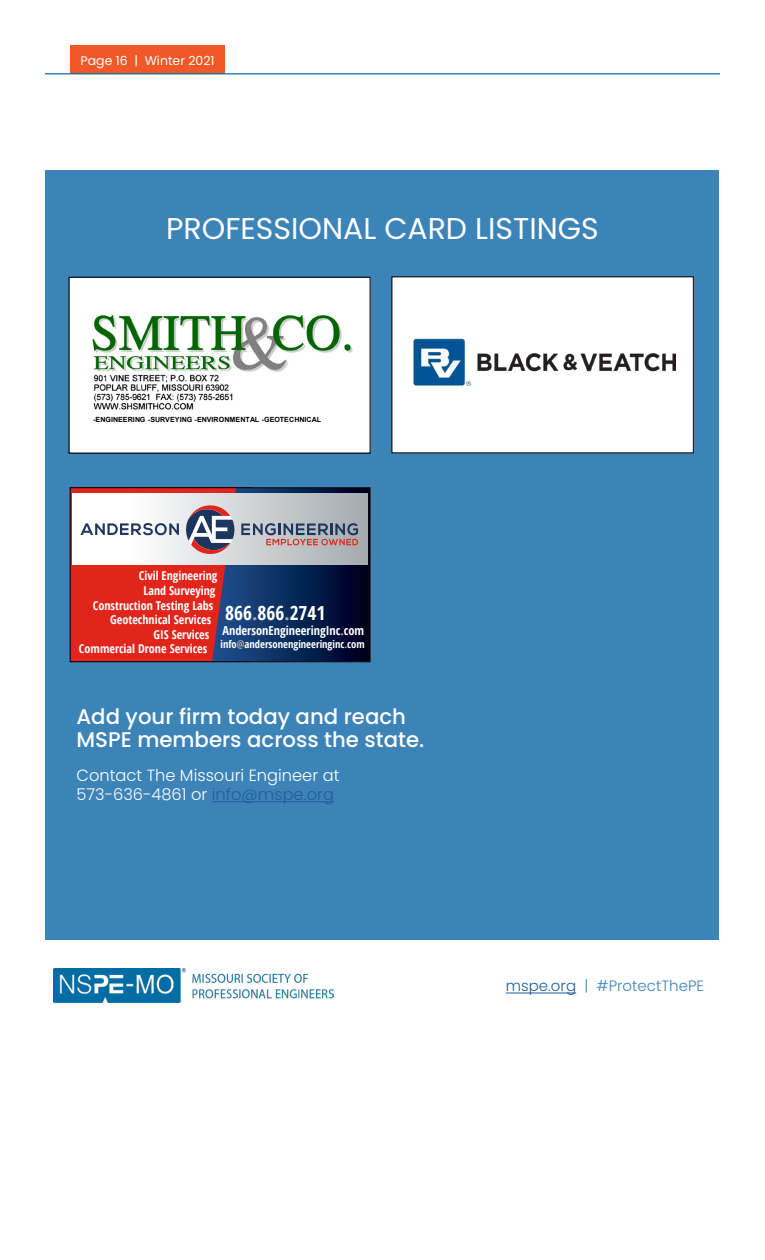
<style>
.page{position:relative;width:765px;height:1260px;background:#fff}
.page>*{position:absolute;margin:0;border:0;box-sizing:border-box;transform-origin:0 0}
.t1{font:30px "Poppins";color:#fff}
.t2{font:500 21.25px/22.5px "Poppins";color:#fff}
.t3{font:700 condensed 19.38px "Open Sans";color:#fff}
.t4{font:300 16.25px/19.5px "Poppins";color:#fff}
.t5{font:300 15px "Poppins";color:#3c83b8}
.t6{font:700 condensed 12.5px "Open Sans";color:#fff}
.t7{font:12.5px "Poppins";color:#fff}
.t8{font:700 condensed 12.12px "Open Sans";color:#fff}
.t9{font:700 condensed 10.62px "Open Sans";color:#fff}
.t10{font:700 7.12px "Arial";color:#000}
.s1{color:#a2a9ad}
.s2{color:#215e9e}
</style>
<div class="page">
<div style="left:70px;top:45px;width:155px;height:28px;background:#f15827"></div>
<hr style="left:45px;top:73px;width:675px;height:1px;background:#006fa7">
<div style="left:46px;top:171px;width:673px;height:769px;background:#3c83b8"></div>
<hr style="left:212px;top:801px;width:122px;height:1px;background:#215e9e">
<div style="left:70px;top:488px;width:182px;height:174px;background:#e1251b"></div>
<div style="left:73px;top:493px;width:295px;height:72px;background:#fff"></div>
<svg style="left:80px;top:489px;width:289px;height:171px"></svg>
<div style="left:70px;top:487px;width:301px;height:175px;border:1px solid #000"></div>
<div style="left:69px;top:277px;width:301px;height:176px;background:#fff"></div>
<img style="left:92px;top:315px;width:261px;height:95px">
<div style="left:69px;top:277px;width:302px;height:177px;border:1px solid #000"></div>
<div style="left:392px;top:277px;width:301px;height:176px;background:#fff"></div>
<img style="left:413px;top:338px;width:262px;height:48px">
<img style="left:53px;top:969px;width:281px;height:33px">
<hr style="left:506px;top:993px;width:70px;height:1px;background:#215e9e">
<p class="t7" style="left:81px;top:53px;width:135px">Page 16 | Winter 2021</p>
<h1 class="t1" style="left:166px;top:211px;width:434px">PROFESSIONAL CARD LISTINGS</h1>
<p class="t10" style="left:93px;top:414px;width:229px">-ENGINEERING -SURVEYING -ENVIRONMENTAL -GEOTECHNICAL</p>
<p class="t8" style="left:139px;top:568px;width:80px">Civil Engineering</p>
<p class="t8" style="left:143px;top:582px;width:74px">Land Surveying</p>
<p class="t8" style="left:93px;top:597px;width:122px">Construction Testing Labs</p>
<p class="t8" style="left:110px;top:611px;width:103px">Geotechnical Services</p>
<p class="t8" style="left:153px;top:626px;width:57px">GIS Services</p>
<p class="t8" style="left:79px;top:640px;width:130px">Commercial Drone Services</p>
<h3 class="t3" style="left:225px;top:600px;width:102px">866<span class="s1">.</span>866<span class="s1">.</span>2741</h3>
<p class="t6" style="left:222px;top:622px;width:143px">AndersonEngineeringInc<span class="s1">.</span>com</p>
<p class="t9" style="left:220px;top:637px;width:146px">info<span class="s1">@</span>andersonengineeringinc<span class="s1">.</span>com</p>
<h2 class="t2" style="left:77px;top:705px;width:349px">Add your firm today and reach<br>MSPE members across the state.</h2>
<h3 class="t4" style="left:77px;top:765px;width:264px">Contact The Missouri Engineer at<br>573-636-4861 or <span class="s2">info@mspe.org</span></h3>
<p class="t5" style="left:506px;top:978px;width:200px"><span class="s2">mspe.org</span> | #ProtectThePE</p>
</div>
